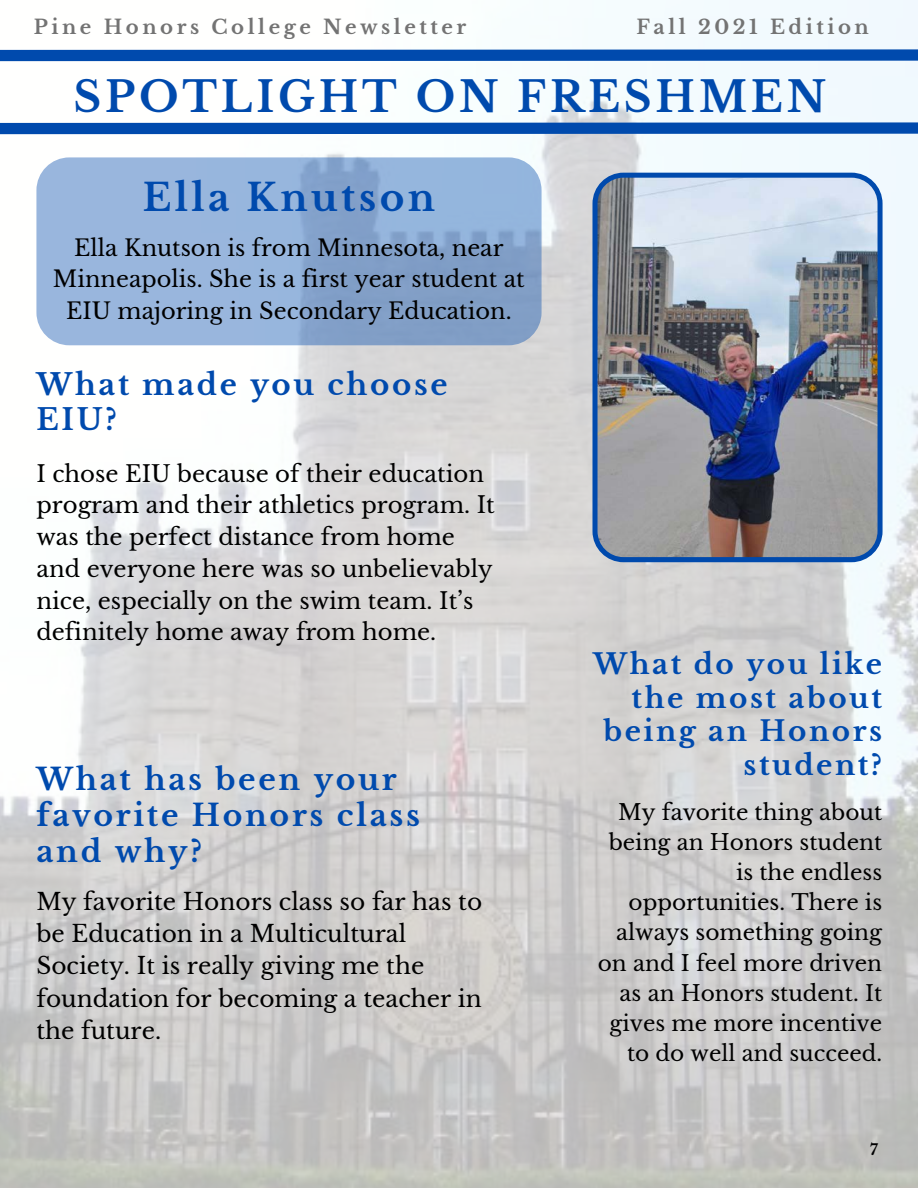
<style>
.page{position:relative;width:918px;height:1188px;background:#fff}
.page>*{position:absolute;margin:0;border:0;box-sizing:border-box;transform-origin:0 0}
.t1{font:700 42px "Libre Baskerville";letter-spacing:.09em;color:#004aad}
.t2{font:700 37.5px "Libre Baskerville";letter-spacing:.09em;color:#004aad}
.t3{font:700 29.85px/36.2px "Libre Baskerville";letter-spacing:.09em;color:#004aad}
.t4{font:700 29.25px/35.4px "Libre Baskerville";letter-spacing:.09em;color:#004aad}
.t5{font:700 27.9px/33.6px "Libre Baskerville";letter-spacing:.09em;color:#004aad;text-align:right}
.t6{font:23.25px/32.4px "Libre Baskerville";color:#000}
.t7{font:22.8px/31.8px "Libre Baskerville";color:#000}
.t8{font:22.5px/31.5px "Libre Baskerville";color:#000;text-align:center}
.t9{font:21.6px/30.2px "Libre Baskerville";color:#000;text-align:right}
.t10{font:700 19.65px "Libre Baskerville";letter-spacing:.18em;color:#737373}
.t11{font:700 15px "Libre Baskerville";color:#000}
</style>
<div class="page">
<img style="left:0;top:0;width:918px;height:1188px">
<img style="left:592px;top:173px;width:291px;height:389px">
<svg style="left:36px;top:157px;width:506px;height:188px;background:#92afd6"></svg>
<svg style="left:0;top:117px;width:918px;height:23px"></svg>
<svg style="left:0;top:44px;width:918px;height:23px"></svg>
<p class="t10" style="left:34px;top:14px;width:434px">Pine Honors College Newsletter</p>
<p class="t10" style="left:636px;top:14px;width:234px">Fall 2021 Edition</p>
<p class="t1" style="left:74px;top:71px;width:754px">SPOTLIGHT ON FRESHMEN</p>
<p class="t2" style="left:143px;top:175px;width:294px">Ella Knutson</p>
<p class="t8" style="left:53px;top:232px;width:473px">Ella Knutson is from Minnesota, near<br>Minneapolis. She is a first year student at<br>EIU majoring in Secondary Education.</p>
<p class="t4" style="left:36px;top:367px;width:413px">What made you choose<br>EIU?</p>
<p class="t7" style="left:36px;top:458px;width:460px">I chose EIU because of their education program and their athletics program. It was the perfect distance from home and everyone here was so unbelievably nice, especially on the swim team. It’s definitely home away from home.</p>
<p class="t3" style="left:36px;top:762px;width:385px">What has been your favorite Honors class and why?</p>
<p class="t6" style="left:36px;top:885px;width:447px">My favorite Honors class so far has to be Education in a Multicultural<br>Society. It is really giving me the foundation for becoming a teacher in the future.</p>
<p class="t5" style="left:593px;top:647px;width:291px">What do you like the most about being an Honors student?</p>
<p class="t9" style="left:598px;top:797px;width:286px">My favorite thing about being an Honors student is the endless opportunities. There is always something going on and I feel more driven as an Honors student. It gives me more incentive to do well and succeed.</p>
<p class="t11" style="left:870px;top:1140px;width:9px">7</p>
</div>
